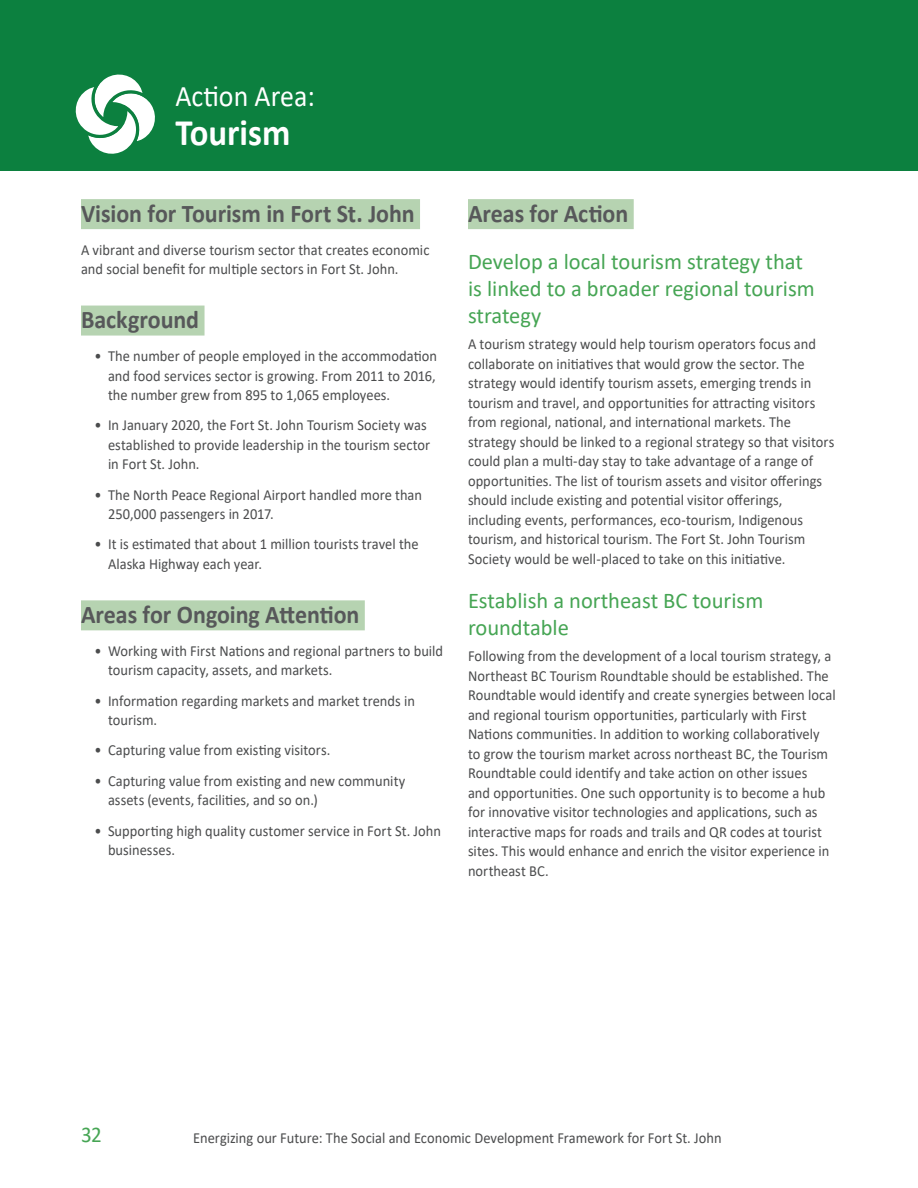
<style>
.page{position:relative;width:918px;height:1188px;background:#fff}
.page>*{position:absolute;margin:0;border:0;box-sizing:border-box;transform-origin:0 0}
.H1_Actions{font:700 37.5px "Calibri";color:#fff;scale:.93 1}
.H1_Actions-2{font:30px "Calibri";color:#fff;scale:.93 1}
.t1{font:700 25.5px "Calibri";letter-spacing:-.005em;color:#57585a;scale:.94 1}
.t2{font:22.5px/27px "Calibri";color:#46a554}
.t3{font:22.5px "Calibri";color:#46a554;scale:.94 1}
.body-paragraph{font:15.3px/19.5px "Calibri";color:#4b4c4d;scale:.94 1}
</style>
<div class="page">
<div style="left:0;top:0;width:918px;height:171px;background:#0c803f"></div>
<svg style="left:75px;top:74px;width:80px;height:80px"></svg>
<div style="left:81px;top:199px;width:339px;height:30px;background:#b6d3b1"></div>
<div style="left:81px;top:306px;width:124px;height:30px;background:#b6d3b1"></div>
<div style="left:81px;top:600px;width:284px;height:30px;background:#b6d3b1"></div>
<div style="left:468px;top:199px;width:166px;height:30px;background:#b6d3b1"></div>
<p class="H1_Actions-2" style="left:176px;top:75px;width:151px">Action Area:</p>
<p class="H1_Actions" style="left:176px;top:106px;width:125px">Tourism</p>
<h2 class="t1" style="left:81px;top:195px;width:356px">Vision for Tourism in Fort St. John</h2>
<p class="body-paragraph" style="left:81px;top:239px;width:372px">A vibrant and diverse tourism sector that creates economic and social benefit for multiple sectors in Fort St. John.</p>
<h2 class="t1" style="left:81px;top:302px;width:127px">Background</h2>
<p class="body-paragraph" style="left:108px;top:346px;width:352px;text-align:justify;text-indent:-14px">• The number of people employed in the accommodation and food services sector is growing. From 2011 to 2016, the number grew from 895 to 1,065 employees.</p>
<p class="body-paragraph" style="left:108px;top:415px;width:344px;text-indent:-14px">• In January 2020, the Fort St. John Tourism Society was established to provide leadership in the tourism sector in Fort St. John.</p>
<p class="body-paragraph" style="left:108px;top:484px;width:336px;text-indent:-14px">• The North Peace Regional Airport handled more than<br>250,000 passengers in 2017.</p>
<p class="body-paragraph" style="left:108px;top:534px;width:332px;text-indent:-14px">• It is estimated that about 1 million tourists travel the<br>Alaska Highway each year.</p>
<h2 class="t1" style="left:81px;top:596px;width:298px">Areas for Ongoing Attention</h2>
<p class="body-paragraph" style="left:108px;top:641px;width:358px;text-indent:-14px">• Working with First Nations and regional partners to build tourism capacity, assets, and markets.</p>
<p class="body-paragraph" style="left:108px;top:690px;width:328px;text-indent:-14px">• Information regarding markets and market trends in tourism.</p>
<p class="body-paragraph" style="left:94px;top:740px;width:253px">• Capturing value from existing visitors.</p>
<p class="body-paragraph" style="left:108px;top:771px;width:318px;text-indent:-14px">• Capturing value from existing and new community assets (events, facilities, and so on.)</p>
<p class="body-paragraph" style="left:108px;top:820px;width:356px;text-indent:-14px">• Supporting high quality customer service in Fort St. John businesses.</p>
<h2 class="t1" style="left:468px;top:195px;width:172px">Areas for Action</h2>
<h3 class="t2" style="left:468px;top:247px;width:348px">Develop a local tourism strategy that is linked to a broader regional tourism strategy</h3>
<p class="body-paragraph" style="left:468px;top:334px;width:391px">A tourism strategy would help tourism operators focus and collaborate on initiatives that would grow the sector. The strategy would identify tourism assets, emerging trends in tourism and travel, and opportunities for attracting visitors from regional, national, and international markets. The strategy should be linked to a regional strategy so that visitors could plan a multi-day stay to take advantage of a range of opportunities. The list of tourism assets and visitor offerings should include existing and potential visitor offerings, including events, performances, eco-tourism, Indigenous tourism, and historical tourism. The Fort St. John Tourism Society would be well-placed to take on this initiative.</p>
<h3 class="t2" style="left:468px;top:587px;width:297px">Establish a northeast BC tourism roundtable</h3>
<p class="body-paragraph" style="left:468px;top:646px;width:393px">Following from the development of a local tourism strategy, a Northeast BC Tourism Roundtable should be established. The Roundtable would identify and create synergies between local and regional tourism opportunities, particularly with First Nations communities. In addition to working collaboratively to grow the tourism market across northeast BC, the Tourism Roundtable could identify and take action on other issues<br>and opportunities. One such opportunity is to become a hub for innovative visitor technologies and applications, such as interactive maps for roads and trails and QR codes at tourist sites. This would enhance and enrich the visitor experience in northeast BC.</p>
<h3 class="t3" style="left:81px;top:1119px;width:24px">32</h3>
<p class="body-paragraph" style="left:193px;top:1128px;width:564px">Energizing our Future: The Social and Economic Development Framework for Fort St. John</p>
</div>
